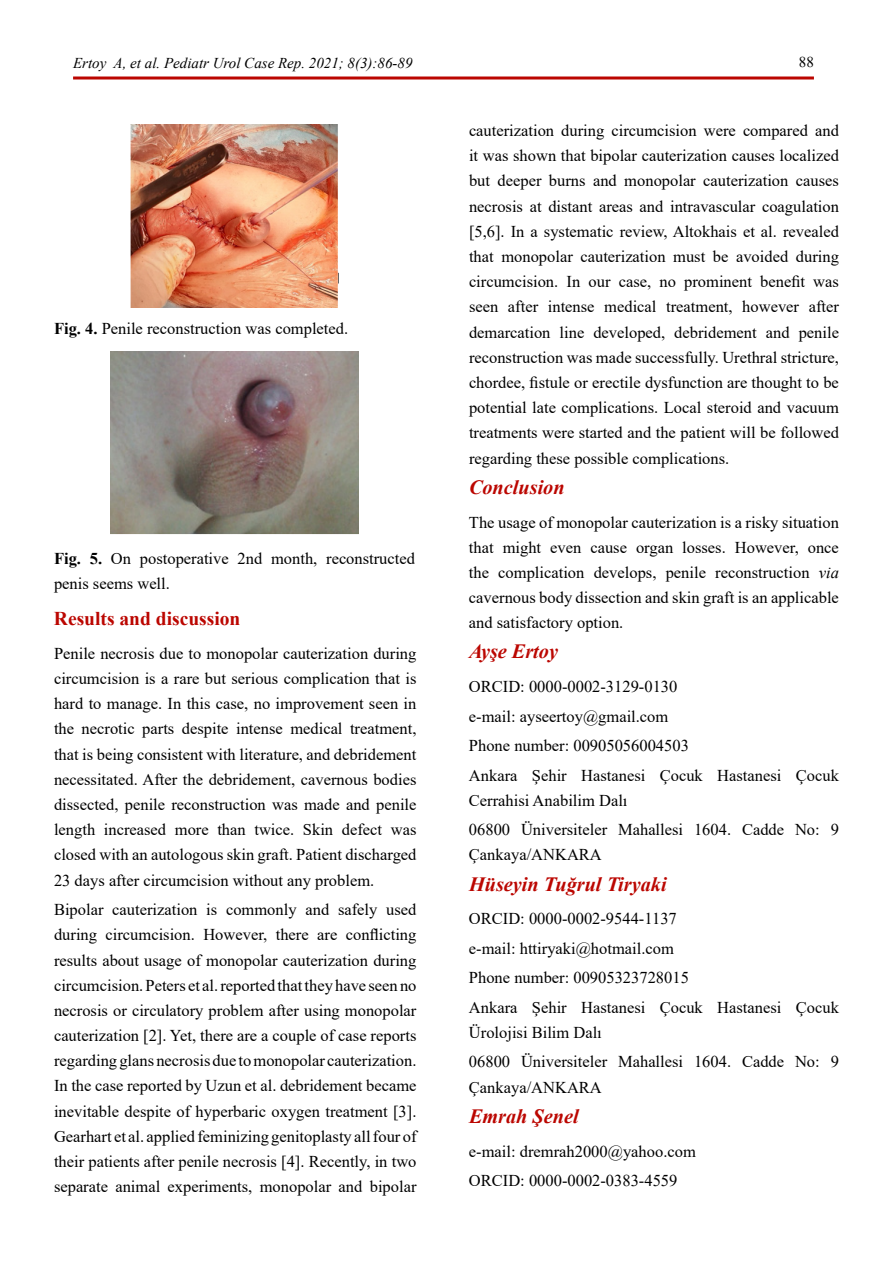
<style>
.page{position:relative;width:893px;height:1263px;background:#fff}
.page>*{position:absolute;margin:0;border:0;box-sizing:border-box;transform-origin:0 0}
.t1{font:italic 700 20.25px "Times New Roman";color:#bb0600}
.t2{font:700 19.5px "Times New Roman";color:#bb0600}
.t3{font:16.5px/25.2px "Times New Roman";color:#000}
.t4{font:italic 15px "Times New Roman";color:#000}
.t5{font:15px "Times New Roman";color:#000}
.s1{font-weight:700}
.s2{font-style:italic}
</style>
<div class="page">
<svg style="left:73px;top:76px;width:741px;height:4px;background:#cb433f"></svg>
<img style="left:130px;top:125px;width:208px;height:183px">
<img style="left:110px;top:351px;width:248px;height:183px">
<p class="t4" style="left:73px;top:52px;width:341px">Ertoy A, et al. Pediatr Urol Case Rep. 2021; 8(3):86-89</p>
<p class="t5" style="left:799px;top:52px;width:16px">88</p>
<p class="t3" style="left:54px;top:315px;width:296px"><span class="s1">Fig. 4.</span> Penile reconstruction was completed.</p>
<p class="t3" style="left:54px;top:545px;width:363px"><span class="s1">Fig. 5.</span> On postoperative 2nd month, reconstructed penis seems well.</p>
<p class="t2" style="left:54px;top:605px;width:188px">Results and discussion</p>
<p class="t3" style="left:54px;top:640px;width:364px;text-align:justify">Penile necrosis due to monopolar cauterization during circumcision is a rare but serious complication that is hard to manage. In this case, no improvement seen in the necrotic parts despite intense medical treatment, that is being consistent with literature, and debridement necessitated. After the debridement, cavernous bodies dissected, penile reconstruction was made and penile length increased more than twice. Skin defect was closed with an autologous skin graft. Patient discharged 23 days after circumcision without any problem.</p>
<p class="t3" style="left:54px;top:896px;width:364px;text-align:justify">Bipolar cauterization is commonly and safely used during circumcision. However, there are conflicting results about usage of monopolar cauterization during circumcision. Peters et al. reported that they have seen no necrosis or circulatory problem after using monopolar cauterization [2]. Yet, there are a couple of case reports regarding glans necrosis due to monopolar cauterization.<br>In the case reported by Uzun et al. debridement became inevitable despite of hyperbaric oxygen treatment [3].<br>Gearhart et al. applied feminizing genitoplasty all four of their patients after penile necrosis [4]. Recently, in two separate animal experiments, monopolar and bipolar</p>
<p class="t3" style="left:469px;top:117px;width:371px;text-align:justify">cauterization during circumcision were compared and it was shown that bipolar cauterization causes localized but deeper burns and monopolar cauterization causes necrosis at distant areas and intravascular coagulation [5,6]. In a systematic review, Altokhais et al. revealed that monopolar cauterization must be avoided during circumcision. In our case, no prominent benefit was seen after intense medical treatment, however after demarcation line developed, debridement and penile reconstruction was made successfully. Urethral stricture, chordee, fistule or erectile dysfunction are thought to be potential late complications. Local steroid and vacuum treatments were started and the patient will be followed regarding these possible complications.</p>
<p class="t1" style="left:469px;top:473px;width:97px">Conclusion</p>
<p class="t3" style="left:469px;top:509px;width:371px;text-align:justify">The usage of monopolar cauterization is a risky situation that might even cause organ losses. However, once the complication develops, penile reconstruction <span class="s2">via </span>cavernous body dissection and skin graft is an applicable and satisfactory option.</p>
<p class="t1" style="left:469px;top:637px;width:91px">Ayşe Ertoy</p>
<p class="t3" style="left:469px;top:671px;width:371px;line-height:29.4px">ORCID: 0000-0002-3129-0130<br>e-mail: ayseertoy@gmail.com<br>Phone number: 00905056004503<br>Ankara Şehir Hastanesi Çocuk Hastanesi Çocuk</p>
<p class="t3" style="left:469px;top:785px;width:371px;line-height:29.4px">Cerrahisi Anabilim Dalı<br>06800 Üniversiteler Mahallesi 1604. Cadde No: 9</p>
<p class="t3" style="left:469px;top:842px;width:134px">Çankaya/ANKARA</p>
<p class="t1" style="left:469px;top:870px;width:199px">Hüseyin Tuğrul Tiryaki</p>
<p class="t3" style="left:469px;top:903px;width:371px;line-height:29.4px">ORCID: 0000-0002-9544-1137<br>e-mail: httiryaki@hotmail.com<br>Phone number: 00905323728015<br>Ankara Şehir Hastanesi Çocuk Hastanesi Çocuk</p>
<p class="t3" style="left:469px;top:1017px;width:371px;line-height:29.4px">Ürolojisi Bilim Dalı<br>06800 Üniversiteler Mahallesi 1604. Cadde No: 9</p>
<p class="t3" style="left:469px;top:1074px;width:134px">Çankaya/ANKARA</p>
<p class="t1" style="left:469px;top:1102px;width:111px">Emrah Şenel</p>
<p class="t3" style="left:469px;top:1136px;width:228px;line-height:29.4px">e-mail: dremrah2000@yahoo.com<br>ORCID: 0000-0002-0383-4559</p>
</div>
